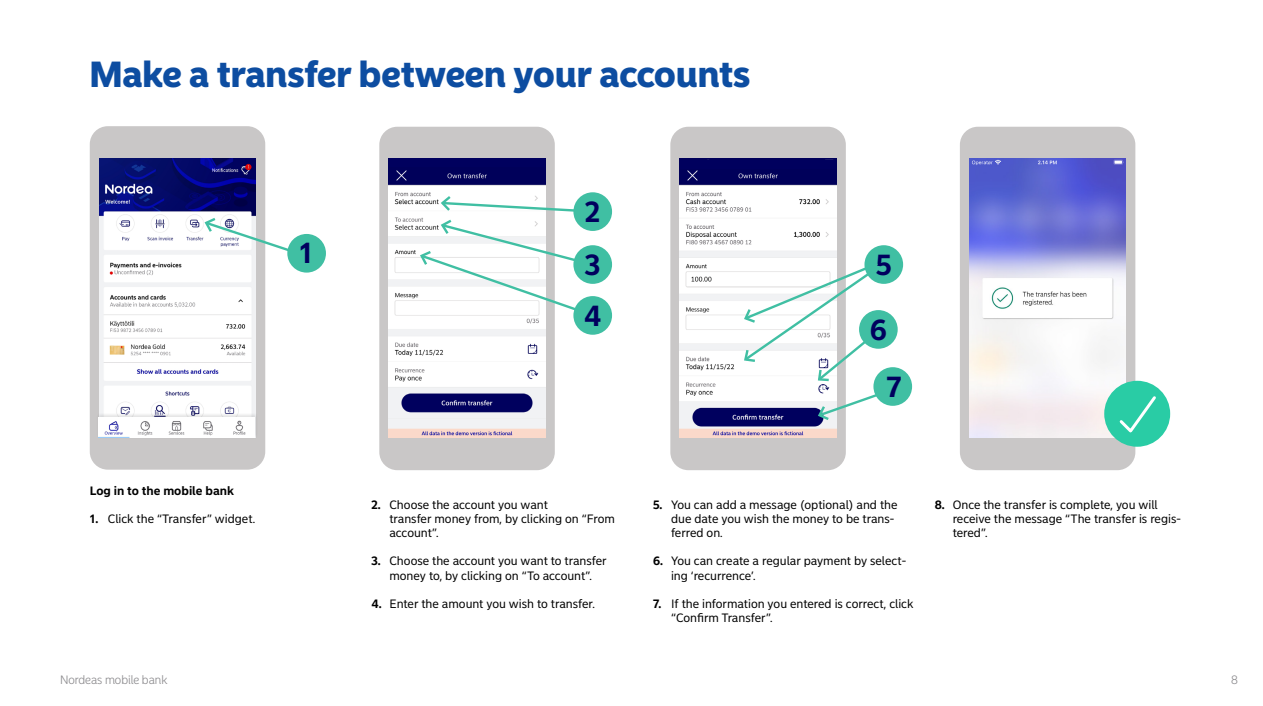
<style>
.page{position:relative;width:1263px;height:706px;background:#fff}
.page>*{position:absolute;margin:0;border:0;box-sizing:border-box;transform-origin:0 0}
.A4_headline__B4{font:900 36px "Nordea Sans Large";color:#0d4da1}
.t1{font:700 28.8px "Nordea Sans Large";color:#00005e}
.t2{font:12px/14.1px "Nordea Sans Small";color:#000}
.Info_and_image_text{font:700 12px "Nordea Sans Small";color:#000}
.t3{font:300 12px "Nordea Sans Large";color:#8b8a8d}
.s1{font-weight:700}
</style>
<div class="page">
<div style="left:873px;top:367px;width:39px;height:39px;background:#40bfa3;border-radius:50%"></div>
<div style="left:90px;top:126px;width:175px;height:344px;background:#c9c7c7;border-radius:18px"></div>
<div style="left:379px;top:127px;width:176px;height:343px;background:#c9c7c7;border-radius:18px"></div>
<div style="left:670px;top:127px;width:176px;height:343px;background:#c9c7c7;border-radius:18px"></div>
<div style="left:960px;top:127px;width:175px;height:343px;background:#c9c7c7;border-radius:18px"></div>
<img style="left:969px;top:159px;width:157px;height:278px">
<img style="left:680px;top:159px;width:156px;height:278px">
<img style="left:389px;top:159px;width:156px;height:278px">
<div style="left:573px;top:192px;width:39px;height:39px;background:#40bfa3;border-radius:50%"></div>
<div style="left:573px;top:245px;width:39px;height:39px;background:#40bfa3;border-radius:50%"></div>
<div style="left:864px;top:245px;width:39px;height:39px;background:#40bfa3;border-radius:50%"></div>
<div style="left:573px;top:296px;width:39px;height:39px;background:#40bfa3;border-radius:50%"></div>
<img style="left:99px;top:159px;width:156px;height:254px">
<div style="left:287px;top:234px;width:39px;height:39px;background:#40bfa3;border-radius:50%"></div>
<svg style="left:203px;top:216px;width:117px;height:47px"></svg>
<div style="left:390px;top:159px;width:155px;height:8px;background:#00005e"></div>
<div style="left:680px;top:160px;width:156px;height:8px;background:#00005e"></div>
<svg style="left:418px;top:194px;width:164px;height:119px"></svg>
<div style="left:1104px;top:381px;width:66px;height:66px;background:#29cca5;border-radius:50%"></div>
<svg style="left:1119px;top:396px;width:37px;height:37px"></svg>
<svg style="left:742px;top:261px;width:155px;height:161px"></svg>
<div style="left:96px;top:413px;width:162px;height:27px;background:#000;opacity:.12"></div>
<img style="left:99px;top:417px;width:156px;height:21px">
<p class="A4_headline__B4" style="left:90px;top:52px;width:662px">Make a transfer between your accounts</p>
<h2 class="t1" style="left:300px;top:235px;width:15px">1</h2>
<p class="Info_and_image_text" style="left:90px;top:483px;width:146px">Log in to the mobile bank</p>
<p class="t2" style="left:90px;top:512px;width:167px"><span class="s1">1.</span> Click the “Transfer” widget.</p>
<p class="t3" style="left:60px;top:673px;width:109px">Nordeas mobile bank</p>
<h2 class="t1" style="left:585px;top:194px;width:16px">2</h2>
<h2 class="t1" style="left:585px;top:247px;width:17px">3</h2>
<h2 class="t1" style="left:876px;top:247px;width:17px">5</h2>
<h2 class="t1" style="left:584px;top:298px;width:19px">4</h2>
<h2 class="t1" style="left:870px;top:312px;width:18px">6</h2>
<h2 class="t1" style="left:887px;top:370px;width:16px">7</h2>
<p class="t2" style="left:389px;top:498px;width:227px;text-indent:-18px"><span class="s1">2.</span> Choose the account you want<br>transfer money from, by clicking on “From account”.</p>
<p class="t2" style="left:371px;top:554px;width:237px;text-align:center"><span class="s1">3.</span> Choose the account you want to transfer money to, by clicking on “To account”.</p>
<p class="t2" style="left:371px;top:596px;width:225px"><span class="s1">4.</span> Enter the amount you wish to transfer.</p>
<p class="t2" style="left:671px;top:498px;width:228px;text-indent:-18px"><span class="s1">5.</span> You can add a message (optional) and the due date you wish the money to be trans&shy;ferred on.</p>
<p class="t2" style="left:671px;top:554px;width:237px;text-indent:-18px"><span class="s1">6.</span> You can create a regular payment by select&shy;ing ‘recurrence’.</p>
<p class="t2" style="left:671px;top:596px;width:244px;text-indent:-18px"><span class="s1">7.</span> If the information you entered is correct, click “Confirm Transfer”.</p>
<p class="t2" style="left:953px;top:498px;width:230px;text-indent:-18px"><span class="s1">8.</span> Once the transfer is complete, you will receive the message “The transfer is regis&shy;tered”.</p>
<p class="t3" style="left:1231px;top:673px;width:8px">8</p>
</div>
